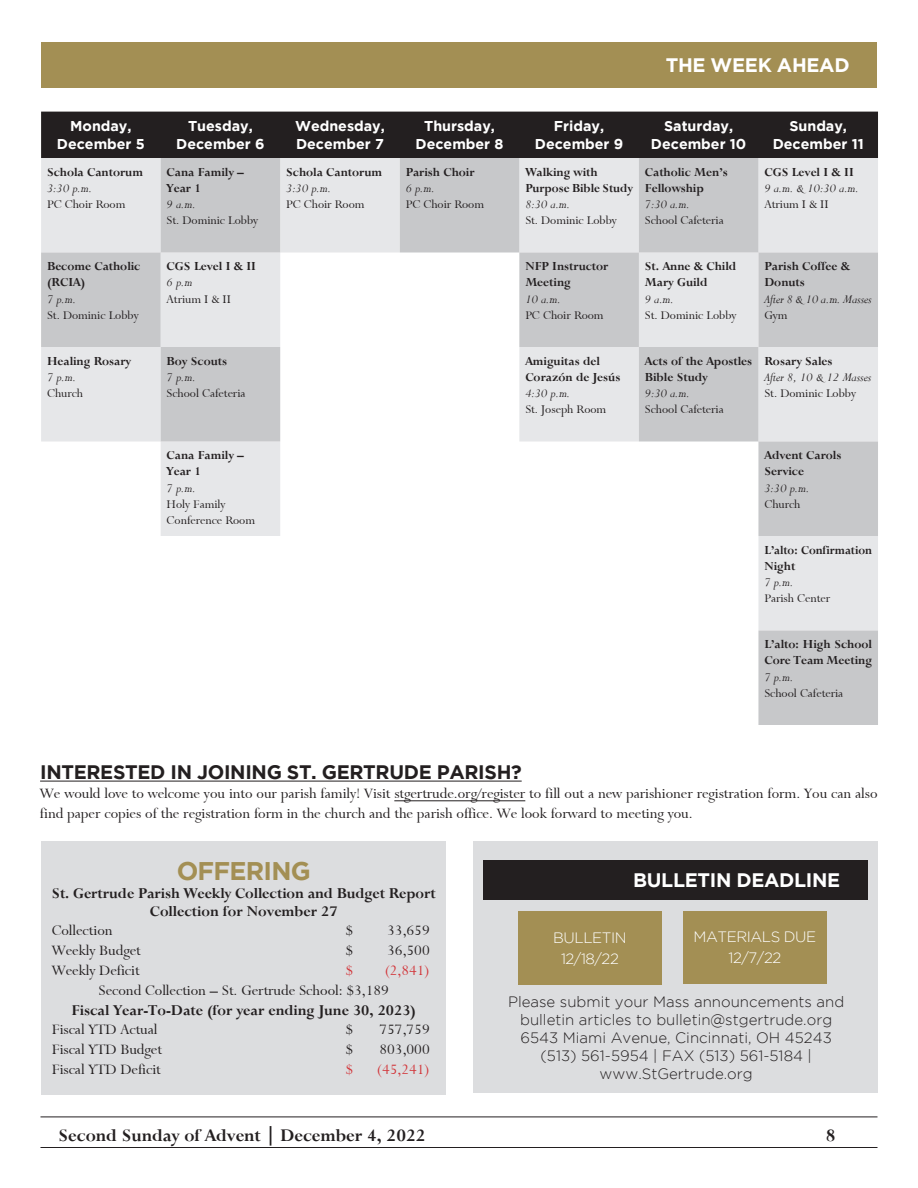
<style>
.page{position:relative;width:918px;height:1188px;background:#fff}
.page>*{position:absolute;margin:0;border:0;box-sizing:border-box;transform-origin:0 0}
.t1{font:700 25.5px "Gotham";letter-spacing:-.03em;color:#a38f54}
.t2{font:700 19.5px "Gotham";letter-spacing:-.015em;color:#231f20}
.t3{font:19.5px "Bronte Bold SWFTE";color:#231f20}
.t4{font:700 19.5px "Gotham";letter-spacing:-.015em;color:#fff}
.t5{font:16.5px/19.8px "Bronte Regular SWFTE";color:#231f20}
.t6{font:16.5px "Bronte Bold SWFTE";color:#231f20}
.t7{font:16.5px "Bronte Regular SWFTE";color:#d23338}
.t8{font:300 15px/18px "Gotham";color:#231f20;text-align:center}
.t9{font:300 15px "Gotham";letter-spacing:-.03em;color:#fff}
.t10{font:700 14.25px "Gotham";color:#fff}
.t11{font:13.5px/16.2px "Bronte Bold SWFTE";color:#231f20}
.t12{font:13.5px/16.2px "Bronte Regular SWFTE";color:#231f20}
.t13{font:13.5px "Bronte Italic SWFTE";color:#231f20}
.t14{font:13.5px/16.2px "Bronte Bold SWFTE";color:#231f20;scale:.96 1}
</style>
<div class="page">
<hr style="left:40px;top:1147px;width:838px;height:1px;background:#231f20">
<hr style="left:40px;top:1117px;width:838px;height:1px;background:#231f20">
<div style="left:41px;top:112px;width:837px;height:46px;background:#231f20"></div>
<svg style="left:41px;top:158px;width:837px;height:567px"></svg>
<div style="left:41px;top:42px;width:836px;height:45px;background:#a38f54"></div>
<div style="left:41px;top:841px;width:405px;height:253px;background:#dcdddf"></div>
<div style="left:473px;top:842px;width:404px;height:251px;background:#dcdddf"></div>
<div style="left:518px;top:911px;width:144px;height:74px;background:#a38f54"></div>
<div style="left:683px;top:911px;width:144px;height:73px;background:#a38f54"></div>
<div style="left:483px;top:860px;width:384px;height:40px;background:#231f20"></div>
<hr style="left:40px;top:781px;width:482px;height:1px;background:#231f20">
<hr style="left:394px;top:800px;width:131px;height:1px;background:#231f20">
<p class="t10" style="left:70px;top:118px;width:63px">Monday,</p>
<p class="t10" style="left:57px;top:135px;width:90px">December 5</p>
<p class="t11" style="left:47px;top:164px;width:97px">Schola Cantorum</p>
<p class="t13" style="left:47px;top:181px;width:47px">3:30 p.m.</p>
<p class="t12" style="left:47px;top:196px;width:80px">PC Choir Room</p>
<p class="t11" style="left:47px;top:258px;width:95px">Become Catholic (RCIA)</p>
<p class="t13" style="left:47px;top:291px;width:31px">7 p.m.</p>
<p class="t12" style="left:47px;top:307px;width:93px">St. Dominic Lobby</p>
<p class="t11" style="left:47px;top:353px;width:86px">Healing Rosary</p>
<p class="t13" style="left:47px;top:370px;width:31px">7 p.m.</p>
<p class="t12" style="left:47px;top:385px;width:38px">Church</p>
<p class="t10" style="left:188px;top:118px;width:66px">Tuesday,</p>
<p class="t10" style="left:176px;top:135px;width:90px">December 6</p>
<p class="t11" style="left:167px;top:164px;width:79px">Cana Family –<br>Year 1</p>
<p class="t13" style="left:167px;top:197px;width:31px">9 a.m.</p>
<p class="t12" style="left:167px;top:212px;width:93px">St. Dominic Lobby</p>
<p class="t11" style="left:167px;top:258px;width:91px">CGS Level I &amp; II</p>
<p class="t13" style="left:167px;top:275px;width:28px">6 p.m</p>
<p class="t12" style="left:167px;top:291px;width:66px">Atrium I &amp; II</p>
<p class="t11" style="left:167px;top:353px;width:62px">Boy Scouts</p>
<p class="t13" style="left:167px;top:370px;width:31px">7 p.m.</p>
<p class="t12" style="left:167px;top:385px;width:80px">School Cafeteria</p>
<p class="t11" style="left:167px;top:447px;width:79px">Cana Family –<br>Year 1</p>
<p class="t13" style="left:167px;top:480px;width:31px">7 p.m.</p>
<p class="t12" style="left:167px;top:496px;width:90px">Holy Family<br>Conference Room</p>
<p class="t10" style="left:295px;top:118px;width:91px">Wednesday,</p>
<p class="t10" style="left:296px;top:135px;width:89px">December 7</p>
<p class="t11" style="left:286px;top:164px;width:97px">Schola Cantorum</p>
<p class="t13" style="left:286px;top:181px;width:47px">3:30 p.m.</p>
<p class="t12" style="left:286px;top:196px;width:80px">PC Choir Room</p>
<p class="t10" style="left:424px;top:118px;width:72px">Thursday,</p>
<p class="t10" style="left:416px;top:135px;width:90px">December 8</p>
<p class="t11" style="left:406px;top:164px;width:70px">Parish Choir</p>
<p class="t13" style="left:406px;top:181px;width:31px">6 p.m.</p>
<p class="t12" style="left:406px;top:196px;width:80px">PC Choir Room</p>
<p class="t4" style="left:666px;top:54px;width:185px">THE WEEK AHEAD</p>
<p class="t10" style="left:554px;top:118px;width:52px">Friday,</p>
<p class="t10" style="left:535px;top:135px;width:90px">December 9</p>
<p class="t11" style="left:525px;top:164px;width:74px">Walking with</p>
<p class="t11" style="left:525px;top:180px;width:109px">Purpose Bible Study</p>
<p class="t13" style="left:525px;top:197px;width:47px">8:30 a.m.</p>
<p class="t12" style="left:525px;top:212px;width:93px">St. Dominic Lobby</p>
<p class="t10" style="left:664px;top:118px;width:71px">Saturday,</p>
<p class="t10" style="left:651px;top:135px;width:97px">December 10</p>
<p class="t11" style="left:645px;top:164px;width:84px">Catholic Men’s<br>Fellowship</p>
<p class="t13" style="left:645px;top:197px;width:47px">7:30 a.m.</p>
<p class="t12" style="left:645px;top:212px;width:80px">School Cafeteria</p>
<p class="t11" style="left:525px;top:258px;width:85px">NFP Instructor<br>Meeting</p>
<p class="t13" style="left:525px;top:291px;width:37px">10 a.m.</p>
<p class="t12" style="left:525px;top:307px;width:80px">PC Choir Room</p>
<p class="t11" style="left:645px;top:258px;width:93px">St. Anne &amp; Child<br>Mary Guild</p>
<p class="t13" style="left:645px;top:291px;width:31px">9 a.m.</p>
<p class="t12" style="left:645px;top:307px;width:93px">St. Dominic Lobby</p>
<p class="t10" style="left:789px;top:118px;width:59px">Sunday,</p>
<p class="t10" style="left:773px;top:135px;width:93px">December 11</p>
<p class="t11" style="left:764px;top:164px;width:91px">CGS Level I &amp; II</p>
<p class="t13" style="left:764px;top:181px;width:96px">9 a.m. &amp; 10:30 a.m.</p>
<p class="t12" style="left:764px;top:196px;width:66px">Atrium I &amp; II</p>
<p class="t11" style="left:764px;top:258px;width:87px">Parish Coffee &amp;<br>Donuts</p>
<p class="t13" style="left:764px;top:291px;width:109px">After 8 &amp; 10 a.m. Masses</p>
<p class="t12" style="left:764px;top:307px;width:25px">Gym</p>
<p class="t11" style="left:525px;top:353px;width:97px">Amiguitas del<br>Corazón de Jesús</p>
<p class="t13" style="left:525px;top:386px;width:47px">4:30 p.m.</p>
<p class="t12" style="left:525px;top:401px;width:82px">St. Joseph Room</p>
<p class="t11" style="left:645px;top:353px;width:109px">Acts of the Apostles<br>Bible Study</p>
<p class="t13" style="left:645px;top:386px;width:47px">9:30 a.m.</p>
<p class="t12" style="left:645px;top:401px;width:80px">School Cafeteria</p>
<p class="t11" style="left:764px;top:353px;width:70px">Rosary Sales</p>
<p class="t13" style="left:764px;top:370px;width:109px">After 8, 10 &amp; 12 Masses</p>
<p class="t12" style="left:764px;top:385px;width:93px">St. Dominic Lobby</p>
<p class="t11" style="left:764px;top:447px;width:78px">Advent Carols<br>Service</p>
<p class="t13" style="left:764px;top:480px;width:47px">3:30 p.m.</p>
<p class="t12" style="left:764px;top:496px;width:38px">Church</p>
<p class="t14" style="left:764px;top:542px;width:114px">L’alto: Confirmation<br>Night</p>
<p class="t13" style="left:764px;top:575px;width:31px">7 p.m.</p>
<p class="t12" style="left:764px;top:590px;width:67px">Parish Center</p>
<p class="t11" style="left:764px;top:636px;width:109px">L’alto: High School<br>Core Team Meeting</p>
<p class="t13" style="left:764px;top:669px;width:31px">7 p.m.</p>
<p class="t12" style="left:764px;top:685px;width:80px">School Cafeteria</p>
<p class="t2" style="left:40px;top:761px;width:483px">INTERESTED IN JOINING ST. GERTRUDE PARISH?</p>
<p class="t5" style="left:40px;top:784px;width:839px">We would love to welcome you into our parish family! Visit stgertrude.org/register to fill out a new parishioner registration form. You can also find paper copies of the registration form in the church and the parish office. We look forward to meeting you.</p>
<p class="t1" style="left:177px;top:856px;width:136px">OFFERING</p>
<p class="t6" style="left:52px;top:883px;width:386px">St. Gertrude Parish Weekly Collection and Budget Report</p>
<p class="t6" style="left:150px;top:901px;width:189px">Collection for November 27</p>
<p class="t5" style="left:52px;top:921px;width:62px">Collection</p>
<p class="t5" style="left:346px;top:921px;width:9px">$</p>
<p class="t5" style="left:387px;top:921px;width:44px">33,659</p>
<p class="t5" style="left:52px;top:941px;width:91px">Weekly Budget</p>
<p class="t5" style="left:346px;top:941px;width:9px">$</p>
<p class="t5" style="left:387px;top:941px;width:44px">36,500</p>
<p class="t5" style="left:52px;top:960px;width:89px">Weekly Deficit</p>
<p class="t7" style="left:346px;top:961px;width:9px">$</p>
<p class="t7" style="left:385px;top:961px;width:47px">(2,841)</p>
<p class="t5" style="left:99px;top:980px;width:292px">Second Collection – St. Gertrude School: $3,189</p>
<p class="t6" style="left:71px;top:1000px;width:346px">Fiscal Year-To-Date (for year ending June 30, 2023)</p>
<p class="t5" style="left:52px;top:1020px;width:107px">Fiscal YTD Actual</p>
<p class="t5" style="left:346px;top:1020px;width:9px">$</p>
<p class="t5" style="left:380px;top:1020px;width:52px">757,759</p>
<p class="t5" style="left:52px;top:1040px;width:112px">Fiscal YTD Budget</p>
<p class="t5" style="left:346px;top:1040px;width:9px">$</p>
<p class="t5" style="left:380px;top:1040px;width:52px">803,000</p>
<p class="t5" style="left:52px;top:1059px;width:111px">Fiscal YTD Deficit</p>
<p class="t7" style="left:346px;top:1060px;width:9px">$</p>
<p class="t7" style="left:377px;top:1060px;width:54px">(45,241)</p>
<p class="t4" style="left:633px;top:869px;width:209px">BULLETIN DEADLINE</p>
<p class="t9" style="left:553px;top:929px;width:75px">BULLETIN</p>
<p class="t9" style="left:561px;top:950px;width:59px">12/18/22</p>
<p class="t9" style="left:694px;top:929px;width:124px">MATERIALS DUE</p>
<p class="t9" style="left:729px;top:950px;width:54px">12/7/22</p>
<p class="t8" style="left:508px;top:992px;width:338px">Please submit your Mass announcements and bulletin articles to bulletin@stgertrude.org</p>
<p class="t8" style="left:521px;top:1028px;width:313px">6543 Miami Avenue, Cincinnati, OH 45243</p>
<p class="t8" style="left:541px;top:1046px;width:273px">(513) 561-5954 | FAX (513) 561-5184 |</p>
<p class="t8" style="left:600px;top:1064px;width:155px">www.StGertrude.org</p>
<p class="t3" style="left:58px;top:1123px;width:368px">Second Sunday of Advent | December 4, 2022</p>
<p class="t3" style="left:826px;top:1123px;width:11px">8</p>
</div>
